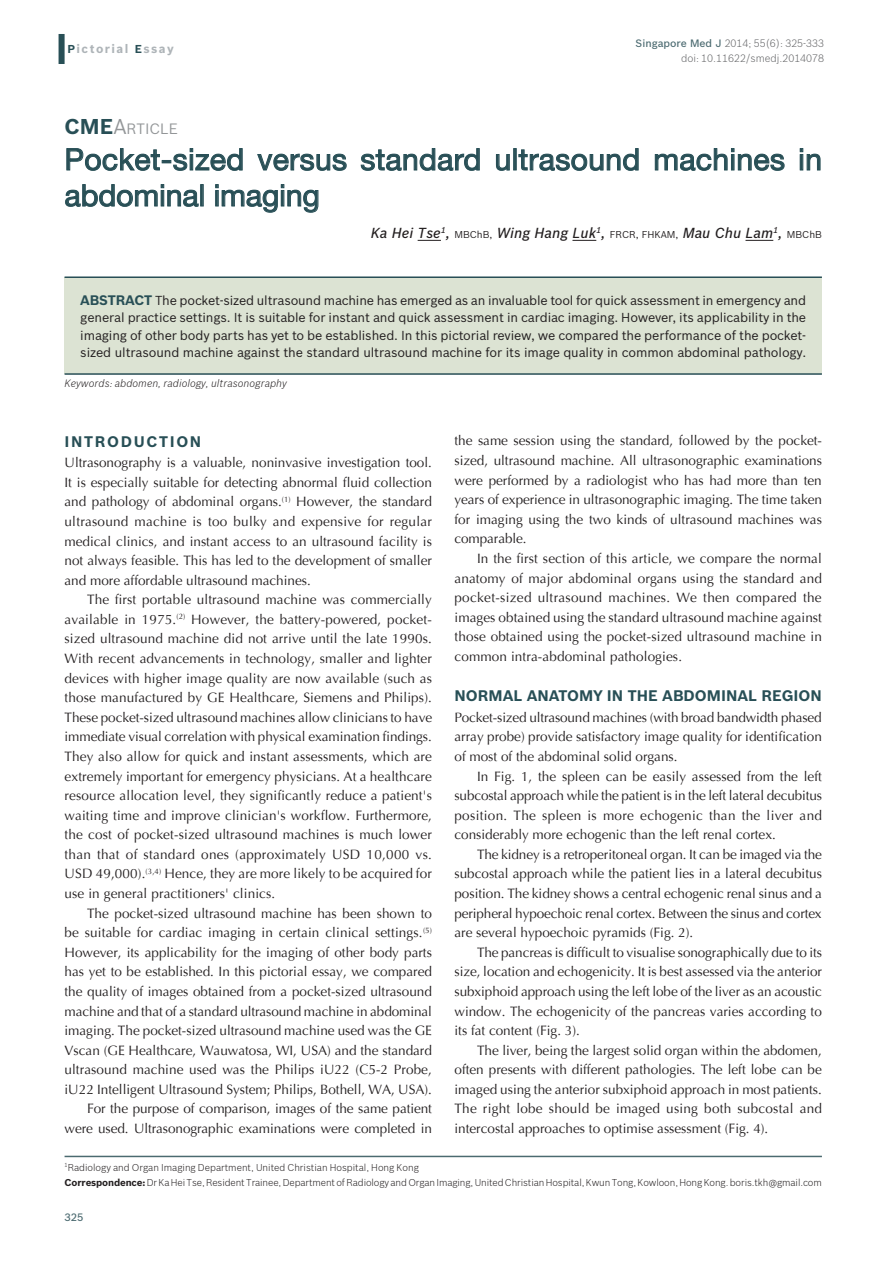
<style>
.page{position:relative;width:894px;height:1263px;background:#fff}
.page>*{position:absolute;margin:0;border:0;box-sizing:border-box;transform-origin:0 0}
.AT{font:30px/36px "Helvetica Neue";letter-spacing:.01em;color:#284f56}
.t1{font:700 15px "Bosch Sans";color:#284f56}
.t2{font:700 15px "Bosch Sans";letter-spacing:.11em;color:#284f56}
.AT-2{font:14.7px "Bosch Sans";color:#939698}
.AU{font:italic 500 14.25px "Bosch Sans";color:#231f20}
.TX{font:13.5px/19.6px "Optima";color:#231f20;text-align:justify}
.TXFL{font:13.5px/19.6px "Optima";color:#231f20;text-align:justify}
.ABS{font:12.75px/17.2px "Bosch Sans";letter-spacing:-.01em;color:#231f20;text-align:justify}
.t3{font:700 12px "Bosch Sans";letter-spacing:.12em;color:#aeb4b8}
.DOI{font:300 10.5px/15px "Bosch Sans";color:#636466;text-align:right}
.KWD{font:italic 300 10.5px "Bosch Sans";color:#231f20}
.t4{font:500 10.5px "Bosch Sans";color:#4b6a70}
.ADD{font:300 9.75px "Bosch Sans";letter-spacing:-.01em;color:#231f20}
.AFF{font:300 9.75px "Bosch Sans";color:#231f20}
.s1{font-size:11.25px;color:#284f56}
.s2{font-weight:500;color:#4b6a70}
.s3{font-weight:700;font-size:21px;color:#284f56}
.s4{font-size:21px}
.s5{font-weight:400;font-style:normal;font-size:9.75px}
.s6{font-weight:700;font-size:13.5px;color:#284f56}
.s7{font-weight:700}
</style>
<div class="page">
<div style="left:58px;top:34px;width:7px;height:30px;background:#284f56"></div>
<hr style="left:64px;top:1155px;width:757px;height:2px;background:#4b6a70">
<svg style="left:64px;top:1157px;width:358px;height:1px"></svg>
<svg style="left:417px;top:240px;width:24px;height:1px"></svg>
<svg style="left:572px;top:240px;width:24px;height:1px"></svg>
<svg style="left:745px;top:240px;width:28px;height:1px"></svg>
<svg style="left:66px;top:148px;width:177px;height:23px"></svg>
<svg style="left:257px;top:153px;width:90px;height:18px"></svg>
<svg style="left:360px;top:148px;width:120px;height:23px"></svg>
<svg style="left:496px;top:154px;width:14px;height:17px"></svg>
<div style="left:513px;top:148px;width:3px;height:22px;border:1px solid #284f56"></div>
<svg style="left:518px;top:148px;width:120px;height:23px"></svg>
<svg style="left:654px;top:148px;width:130px;height:23px"></svg>
<svg style="left:799px;top:148px;width:21px;height:23px"></svg>
<svg style="left:65px;top:184px;width:134px;height:23px"></svg>
<div style="left:200px;top:184px;width:3px;height:22px;border:1px solid #284f56"></div>
<svg style="left:215px;top:184px;width:103px;height:29px"></svg>
<div style="left:64px;top:277px;width:757px;height:97px;background:#dce3d3"></div>
<hr style="left:64px;top:276px;width:757px;height:2px;background:#284f56">
<hr style="left:64px;top:373px;width:757px;height:2px;background:#284f56">
<p class="t3" style="left:68px;top:42px;width:108px"><span class="s1">P</span>ictorial <span class="s1">E</span>ssay</p>
<p class="DOI" style="left:635px;top:35px;width:190px"><span class="s2">Singapore Med J</span> 2014; 55(6): 325-333 doi: 10.11622/smedj.2014078</p>
<p class="AT-2" style="left:64px;top:119px;width:115px"><span class="s3">CME</span><span class="s4">A</span>RTICLE</p>
<p class="AT" style="left:64px;top:141px;width:758px">Pocket-sized versus standard ultrasound machines in abdominal imaging</p>
<p class="AU" style="left:370px;top:224px;width:452px">Ka Hei Tse<sup>1</sup>, <span class="s5">MBChB,</span> Wing Hang Luk<sup>1</sup>, <span class="s5">FRCR, FHKAM,</span> Mau Chu Lam<sup>1</sup>, <span class="s5">MBChB</span></p>
<p class="ABS" style="left:80px;top:292px;width:727px"><span class="s6">ABSTRACT</span> The pocket-sized ultrasound machine has emerged as an invaluable tool for quick assessment in emergency and general practice settings. It is suitable for instant and quick assessment in cardiac imaging. However, its applicability in the imaging of other body parts has yet to be established. In this pictorial review, we compared the performance of the pocket&shy;sized ultrasound machine against the standard ultrasound machine for its image quality in common abdominal pathology.</p>
<p class="KWD" style="left:64px;top:377px;width:224px">Keywords: abdomen, radiology, ultrasonography</p>
<h1 class="t2" style="left:64px;top:432px;width:138px">INTRODUCTION</h1>
<p class="TXFL" style="left:64px;top:453px;width:369px">Ultrasonography is a valuable, noninvasive investigation tool.<br>It is especially suitable for detecting abnormal fluid collection and pathology of abdominal organs.<sup>(1)</sup> However, the standard ultrasound machine is too bulky and expensive for regular medical clinics, and instant access to an ultrasound facility is not always feasible. This has led to the development of smaller and more affordable ultrasound machines.</p>
<p class="TX" style="left:64px;top:590px;width:369px;text-indent:22px">The first portable ultrasound machine was commercially available in 1975.<sup>(2)</sup> However, the battery-powered, pocket&shy;sized ultrasound machine did not arrive until the late 1990s.<br>With recent advancements in technology, smaller and lighter devices with higher image quality are now available (such as those manufactured by GE Healthcare, Siemens and Philips).<br>These pocket-sized ultrasound machines allow clinicians to have immediate visual correlation with physical examination findings.<br>They also allow for quick and instant assessments, which are extremely important for emergency physicians. At a healthcare resource allocation level, they significantly reduce a patient's waiting time and improve clinician's workflow. Furthermore, the cost of pocket-sized ultrasound machines is much lower than that of standard ones (approximately USD 10,000 vs.<br>USD 49,000).<sup>(3,4)</sup> Hence, they are more likely to be acquired for use in general practitioners' clinics.</p>
<p class="TX" style="left:64px;top:903px;width:369px;text-indent:22px">The pocket-sized ultrasound machine has been shown to be suitable for cardiac imaging in certain clinical settings.<sup>(5)<br></sup>However, its applicability for the imaging of other body parts has yet to be established. In this pictorial essay, we compared the quality of images obtained from a pocket-sized ultrasound machine and that of a standard ultrasound machine in abdominal imaging. The pocket-sized ultrasound machine used was the GE Vscan (GE Healthcare, Wauwatosa, WI, USA) and the standard ultrasound machine used was the Philips iU22 (C5-2 Probe, iU22 Intelligent Ultrasound System; Philips, Bothell, WA, USA).</p>
<p class="TX" style="left:64px;top:1099px;width:369px;text-align:right">For the purpose of comparison, images of the same patient were used. Ultrasonographic examinations were completed in</p>
<p class="TX" style="left:454px;top:431px;width:369px">the same session using the standard, followed by the pocket&shy;sized, ultrasound machine. All ultrasonographic examinations were performed by a radiologist who has had more than ten years of experience in ultrasonographic imaging. The time taken for imaging using the two kinds of ultrasound machines was comparable.</p>
<p class="TX" style="left:454px;top:549px;width:369px;text-indent:22px">In the first section of this article, we compare the normal anatomy of major abdominal organs using the standard and pocket-sized ultrasound machines. We then compared the images obtained using the standard ultrasound machine against those obtained using the pocket-sized ultrasound machine in common intra-abdominal pathologies.</p>
<h1 class="t1" style="left:454px;top:686px;width:369px">NORMAL ANATOMY IN THE ABDOMINAL REGION</h1>
<p class="TXFL" style="left:454px;top:707px;width:369px">Pocket-sized ultrasound machines (with broad bandwidth phased array probe) provide satisfactory image quality for identification of most of the abdominal solid organs.</p>
<p class="TX" style="left:454px;top:766px;width:369px;text-indent:22px">In Fig. 1, the spleen can be easily assessed from the left subcostal approach while the patient is in the left lateral decubitus position. The spleen is more echogenic than the liver and considerably more echogenic than the left renal cortex.</p>
<p class="TX" style="left:454px;top:844px;width:369px;text-indent:22px">The kidney is a retroperitoneal organ. It can be imaged via the subcostal approach while the patient lies in a lateral decubitus position. The kidney shows a central echogenic renal sinus and a peripheral hypoechoic renal cortex. Between the sinus and cortex are several hypoechoic pyramids (Fig. 2).</p>
<p class="TX" style="left:454px;top:942px;width:369px;text-indent:22px">The pancreas is difficult to visualise sonographically due to its size, location and echogenicity. It is best assessed via the anterior subxiphoid approach using the left lobe of the liver as an acoustic window. The echogenicity of the pancreas varies according to its fat content (Fig. 3).</p>
<p class="TX" style="left:454px;top:1040px;width:369px;text-indent:22px">The liver, being the largest solid organ within the abdomen, often presents with different pathologies. The left lobe can be imaged using the anterior subxiphoid approach in most patients.<br>The right lobe should be imaged using both subcostal and intercostal approaches to optimise assessment (Fig. 4).</p>
<p class="AFF" style="left:64px;top:1161px;width:355px"><sup>1</sup>Radiology and Organ Imaging Department, United Christian Hospital, Hong Kong</p>
<p class="ADD" style="left:64px;top:1177px;width:758px"><span class="s7">Correspondence:</span> DrKa Hei Tse, Resident Trainee, Department of Radiology and Organ Imaging, United Christian Hospital, Kwun Tong, Kowloon, Hong Kong. boris.tkh@gmail.com</p>
<p class="t4" style="left:64px;top:1211px;width:20px">325</p>
</div>
